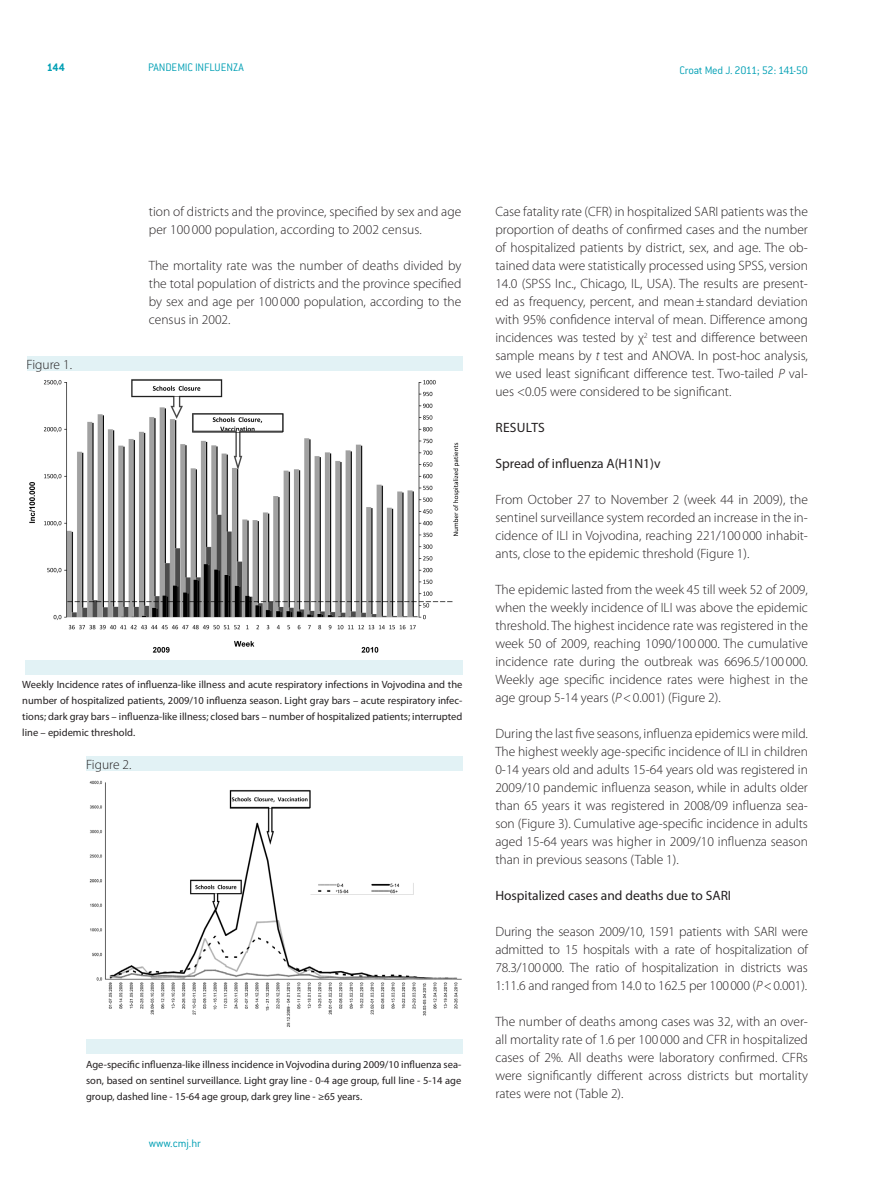
<style>
.page{position:relative;width:893px;height:1191px;background:#fff}
.page>*{position:absolute;margin:0;border:0;box-sizing:border-box;transform-origin:0 0}
.t1{font:300 13.5px/18px "Myriad Pro";color:#231f20;text-align:justify}
.t2{font:13.5px "Myriad Pro";color:#231f20}
.t3{font:300 12px "ITC Conduit LTCE";letter-spacing:-.015em;color:#009fb4}
.t4{font:700 12px "ITC Conduit LTCE";color:#009fb4}
.t5{font:10.5px/15.8px "Myriad Pro";color:#231f20;text-align:justify}
.s1{font-style:italic}
</style>
<div class="page">
<img style="left:29px;top:379px;width:431px;height:274px">
<div style="left:27px;top:356px;width:435px;height:15px;background:#e2f2f5"></div>
<div style="left:25px;top:660px;width:437px;height:15px;background:#e2f2f5"></div>
<img style="left:89px;top:780px;width:373px;height:247px">
<div style="left:86px;top:756px;width:376px;height:15px;background:#e2f2f5"></div>
<div style="left:86px;top:1039px;width:376px;height:14px;background:#e2f2f5"></div>
<p class="t4" style="left:47px;top:60px;width:19px">144</p>
<p class="t3" style="left:148px;top:61px;width:97px">PANDEMIC INFLUENZA</p>
<p class="t3" style="left:679px;top:63px;width:130px">Croat Med J. 2011; 52: 141-50</p>
<p class="t1" style="left:27px;top:355px;width:47px">Figure 1.</p>
<p class="t1" style="left:149px;top:202px;width:314px">tion of districts and the province, specified by sex and age per 100 000 population, according to 2002 census.</p>
<p class="t1" style="left:149px;top:256px;width:314px">The mortality rate was the number of deaths divided by the total population of districts and the province specified by sex and age per 100 000 population, according to the census in 2002.</p>
<p class="t5" style="left:22px;top:677px;width:442px">Weekly Incidence rates of influenza-like illness and acute respiratory infections in Vojvodina and the number of hospitalized patients, 2009/10 influenza season. Light gray bars – acute respiratory infec&shy;tions; dark gray bars – influenza-like illness; closed bars – number of hospitalized patients; interrupted line – epidemic threshold.</p>
<p class="t1" style="left:86px;top:755px;width:47px">Figure 2.</p>
<p class="t5" style="left:86px;top:1056px;width:377px">Age-specific influenza-like illness incidence in Vojvodina during 2009/10 influenza sea&shy;son, based on sentinel surveillance. Light gray line - 0-4 age group, full line - 5-14 age group, dashed line - 15-64 age group, dark grey line - ≥65 years.</p>
<p class="t3" style="left:149px;top:1136px;width:54px">www.cmj.hr</p>
<p class="t1" style="left:495px;top:202px;width:314px">Case fatality rate (CFR) in hospitalized SARI patients was the proportion of deaths of confirmed cases and the number of hospitalized patients by district, sex, and age. The ob&shy;tained data were statistically processed using SPSS, version 14.0 (SPSS Inc., Chicago, IL, USA). The results are present&shy;ed as frequency, percent, and mean±standard deviation with 95% confidence interval of mean. Difference among incidences was tested by χ<sup>2</sup> test and difference between sample means by <span class="s1">t</span> test and ANOVA. In post-hoc analysis, we used least significant difference test. Two-tailed <span class="s1">P</span> val&shy;ues &lt;0.05 were considered to be significant.</p>
<p class="t2" style="left:495px;top:419px;width:50px">Results</p>
<p class="t2" style="left:495px;top:455px;width:167px">Spread of influenza A(H1N1)v</p>
<p class="t1" style="left:495px;top:490px;width:314px">From October 27 to November 2 (week 44 in 2009), the sentinel surveillance system recorded an increase in the in&shy;cidence of ILI in Vojvodina, reaching 221/100 000 inhabit&shy;ants, close to the epidemic threshold (Figure 1).</p>
<p class="t1" style="left:495px;top:580px;width:314px">The epidemic lasted from the week 45 till week 52 of 2009, when the weekly incidence of ILI was above the epidemic threshold. The highest incidence rate was registered in the week 50 of 2009, reaching 1090/100 000. The cumulative incidence rate during the outbreak was 6696.5/100 000.<br>Weekly age specific incidence rates were highest in the age group 5-14 years (<span class="s1">P</span>&lt;0.001) (Figure 2).</p>
<p class="t1" style="left:495px;top:724px;width:314px">During the last five seasons, influenza epidemics were mild.<br>The highest weekly age-specific incidence of ILI in children 0-14 years old and adults 15-64 years old was registered in 2009/10 pandemic influenza season, while in adults older than 65 years it was registered in 2008/09 influenza sea&shy;son (Figure 3). Cumulative age-specific incidence in adults aged 15-64 years was higher in 2009/10 influenza season than in previous seasons (Table 1).</p>
<p class="t2" style="left:495px;top:887px;width:237px">Hospitalized cases and deaths due to SARI</p>
<p class="t1" style="left:495px;top:922px;width:314px">During the season 2009/10, 1591 patients with SARI were admitted to 15 hospitals with a rate of hospitalization of 78.3/100000. The ratio of hospitalization in districts was 1:11.6 and ranged from 14.0 to 162.5 per 100000 (<span class="s1">P</span>&lt;0.001).</p>
<p class="t1" style="left:495px;top:1012px;width:314px">The number of deaths among cases was 32, with an over&shy;all mortality rate of 1.6 per 100 000 and CFR in hospitalized cases of 2%. All deaths were laboratory confirmed. CFRs were significantly different across districts but mortality rates were not (Table 2).</p>
</div>
